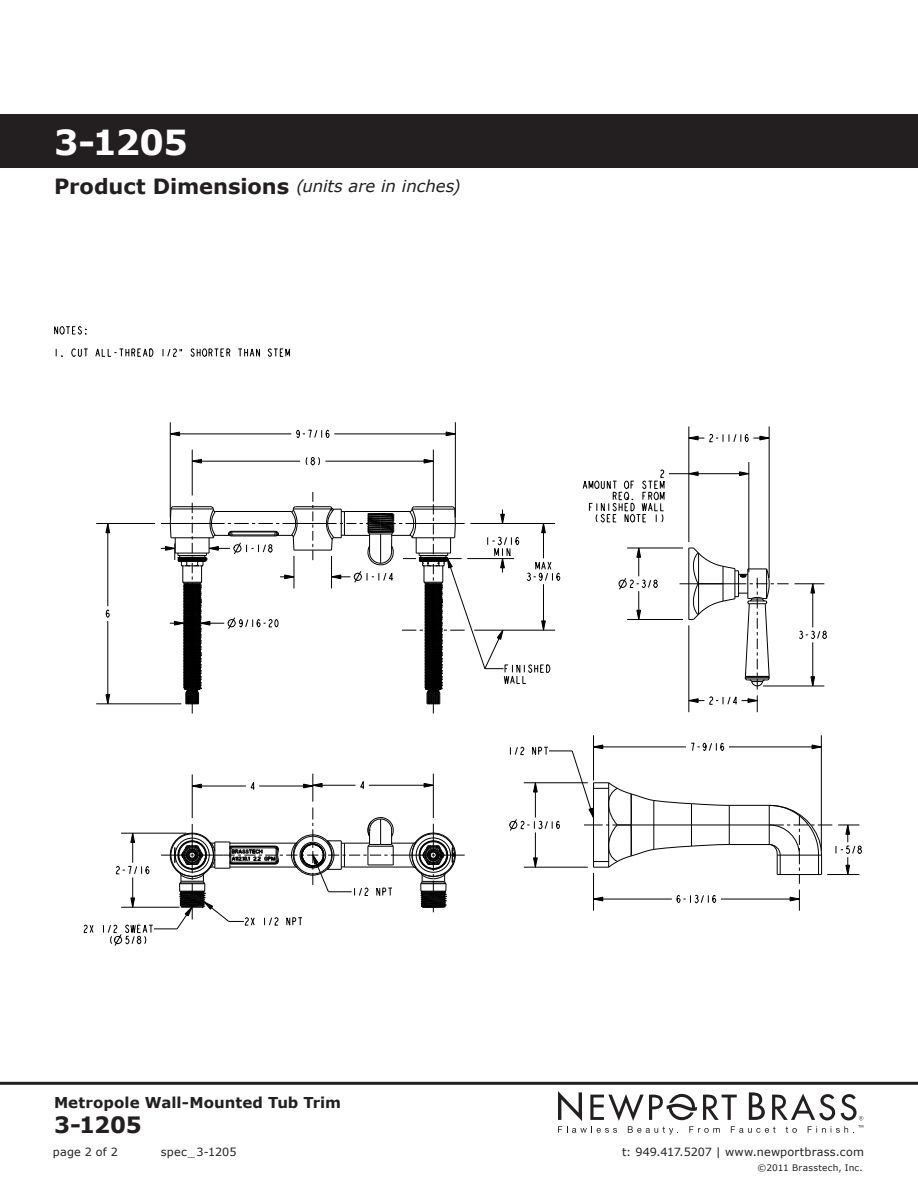
<style>
.page{position:relative;width:918px;height:1188px;background:#fff}
.page>*{position:absolute;margin:0;border:0;box-sizing:border-box;transform-origin:0 0}
.t1{font:700 34.5px "Verdana";color:#fff}
.t2{font:700 22.5px "Verdana";color:#231f20}
.t3{font:italic 16.5px "Verdana";letter-spacing:-.005em;color:#231f20}
.t4{font:700 15px "Verdana";letter-spacing:.005em;color:#231f20}
.t5{font:11.25px "Verdana";letter-spacing:.015em;color:#231f20}
.t6{font:9px "Verdana";letter-spacing:.025em;color:#231f20}
.s1{font-weight:700;font-style:normal;font-size:21px}
</style>
<div class="page">
<div style="left:0;top:114px;width:918px;height:54px;background:#231f20"></div>
<hr style="left:0;top:1082px;width:918px;height:3px;background:#231f20">
<svg style="left:305px;top:457px;width:15px;height:9px"></svg>
<svg style="left:193px;top:459px;width:9px;height:5px"></svg>
<svg style="left:424px;top:459px;width:9px;height:5px"></svg>
<svg style="left:296px;top:429px;width:34px;height:9px"></svg>
<svg style="left:446px;top:431px;width:9px;height:5px"></svg>
<svg style="left:171px;top:431px;width:9px;height:5px"></svg>
<svg style="left:105px;top:609px;width:5px;height:9px"></svg>
<svg style="left:105px;top:524px;width:5px;height:9px"></svg>
<svg style="left:105px;top:694px;width:5px;height:10px"></svg>
<svg style="left:250px;top:782px;width:5px;height:8px"></svg>
<svg style="left:193px;top:784px;width:9px;height:4px"></svg>
<svg style="left:360px;top:781px;width:4px;height:8px"></svg>
<svg style="left:424px;top:783px;width:9px;height:5px"></svg>
<svg style="left:799px;top:630px;width:28px;height:10px"></svg>
<svg style="left:810px;top:583px;width:5px;height:11px"></svg>
<svg style="left:810px;top:676px;width:5px;height:10px"></svg>
<svg style="left:582px;top:469px;width:83px;height:54px"></svg>
<svg style="left:688px;top:471px;width:11px;height:5px"></svg>
<svg style="left:739px;top:471px;width:10px;height:5px"></svg>
<svg style="left:812px;top:744px;width:9px;height:5px"></svg>
<svg style="left:676px;top:894px;width:41px;height:10px"></svg>
<svg style="left:594px;top:897px;width:9px;height:4px"></svg>
<svg style="left:54px;top:326px;width:33px;height:9px"></svg>
<svg style="left:56px;top:349px;width:7px;height:8px"></svg>
<svg style="left:71px;top:348px;width:17px;height:9px"></svg>
<svg style="left:95px;top:348px;width:59px;height:9px"></svg>
<svg style="left:163px;top:348px;width:19px;height:9px"></svg>
<svg style="left:190px;top:348px;width:41px;height:9px"></svg>
<svg style="left:238px;top:348px;width:22px;height:9px"></svg>
<svg style="left:267px;top:348px;width:23px;height:9px"></svg>
<svg style="left:83px;top:924px;width:11px;height:10px"></svg>
<hr style="left:293px;top:508px;width:38px;height:1px;background:#000">
<hr style="left:108px;top:523px;width:1px;height:83px;background:#000">
<hr style="left:108px;top:621px;width:1px;height:83px;background:#000">
<hr style="left:170px;top:422px;width:1px;height:96px;background:#000">
<hr style="left:192px;top:774px;width:1px;height:44px;background:#000">
<hr style="left:192px;top:450px;width:1px;height:46px;background:#000">
<hr style="left:721px;top:899px;width:78px;height:1px;background:#000">
<hr style="left:594px;top:899px;width:78px;height:1px;background:#000">
<svg style="left:303px;top:774px;width:20px;height:28px"></svg>
<svg style="left:313px;top:492px;width:1px;height:68px"></svg>
<hr style="left:259px;top:786px;width:54px;height:1px;background:#000">
<hr style="left:192px;top:786px;width:54px;height:1px;background:#000">
<hr style="left:369px;top:785px;width:64px;height:1px;background:#000">
<hr style="left:313px;top:785px;width:43px;height:1px;background:#000">
<hr style="left:433px;top:774px;width:1px;height:44px;background:#000">
<hr style="left:433px;top:450px;width:1px;height:52px;background:#000">
<hr style="left:729px;top:747px;width:92px;height:1px;background:#000">
<hr style="left:455px;top:422px;width:1px;height:96px;background:#000">
<hr style="left:96px;top:704px;width:85px;height:1px;background:#000">
<hr style="left:763px;top:686px;width:61px;height:1px;background:#000">
<hr style="left:627px;top:619px;width:56px;height:1px;background:#000">
<hr style="left:593px;top:873px;width:1px;height:38px;background:#000">
<hr style="left:593px;top:735px;width:1px;height:46px;background:#000">
<hr style="left:794px;top:584px;width:30px;height:1px;background:#000">
<hr style="left:627px;top:548px;width:56px;height:1px;background:#000">
<svg style="left:618px;top:547px;width:40px;height:73px"></svg>
<hr style="left:96px;top:523px;width:59px;height:1px;background:#000">
<hr style="left:689px;top:426px;width:1px;height:116px;background:#000">
<hr style="left:669px;top:473px;width:80px;height:1px;background:#000">
<hr style="left:325px;top:461px;width:108px;height:1px;background:#000">
<hr style="left:192px;top:461px;width:108px;height:1px;background:#000">
<svg style="left:688px;top:433px;width:81px;height:10px"></svg>
<hr style="left:749px;top:462px;width:1px;height:110px;background:#000">
<hr style="left:334px;top:434px;width:121px;height:1px;background:#000">
<hr style="left:170px;top:434px;width:121px;height:1px;background:#000">
<hr style="left:769px;top:426px;width:1px;height:152px;background:#000">
<svg style="left:790px;top:890px;width:10px;height:21px"></svg>
<hr style="left:813px;top:584px;width:1px;height:43px;background:#000">
<hr style="left:813px;top:642px;width:1px;height:44px;background:#000">
<hr style="left:821px;top:735px;width:1px;height:116px;background:#000">
<hr style="left:729px;top:844px;width:40px;height:1px;background:#000">
<hr style="left:631px;top:825px;width:138px;height:1px;background:#000">
<hr style="left:729px;top:805px;width:40px;height:1px;background:#000">
<hr style="left:294px;top:550px;width:38px;height:1px;background:#000">
<hr style="left:297px;top:523px;width:30px;height:1px;background:#000">
<hr style="left:296px;top:506px;width:34px;height:1px;background:#000">
<svg style="left:680px;top:547px;width:109px;height:165px"></svg>
<svg style="left:326px;top:504px;width:235px;height:210px"></svg>
<svg style="left:161px;top:503px;width:137px;height:211px"></svg>
<svg style="left:103px;top:808px;width:362px;height:138px"></svg>
<svg style="left:768px;top:804px;width:94px;height:80px"></svg>
<svg style="left:509px;top:742px;width:221px;height:126px"></svg>
<svg style="left:558px;top:1091px;width:305px;height:44px"></svg>
<h1 class="t1" style="left:54px;top:121px;width:136px">3-1205</h1>
<h3 class="t3" style="left:54px;top:176px;width:408px"><span class="s1">Product Dimensions</span> (units are in inches)</h3>
<h3 class="t4" style="left:54px;top:1093px;width:289px">Metropole Wall-Mounted Tub Trim</h3>
<h2 class="t2" style="left:54px;top:1111px;width:89px">3-1205</h2>
<p class="t5" style="left:53px;top:1144px;width:67px">page 2 of 2</p>
<p class="t5" style="left:161px;top:1144px;width:77px">spec_3-1205</p>
<p class="t5" style="left:622px;top:1144px;width:243px">t: 949.417.5207 | www.newportbrass.com</p>
<p class="t6" style="left:758px;top:1162px;width:107px">©2011 Brasstech, Inc.</p>
</div>
